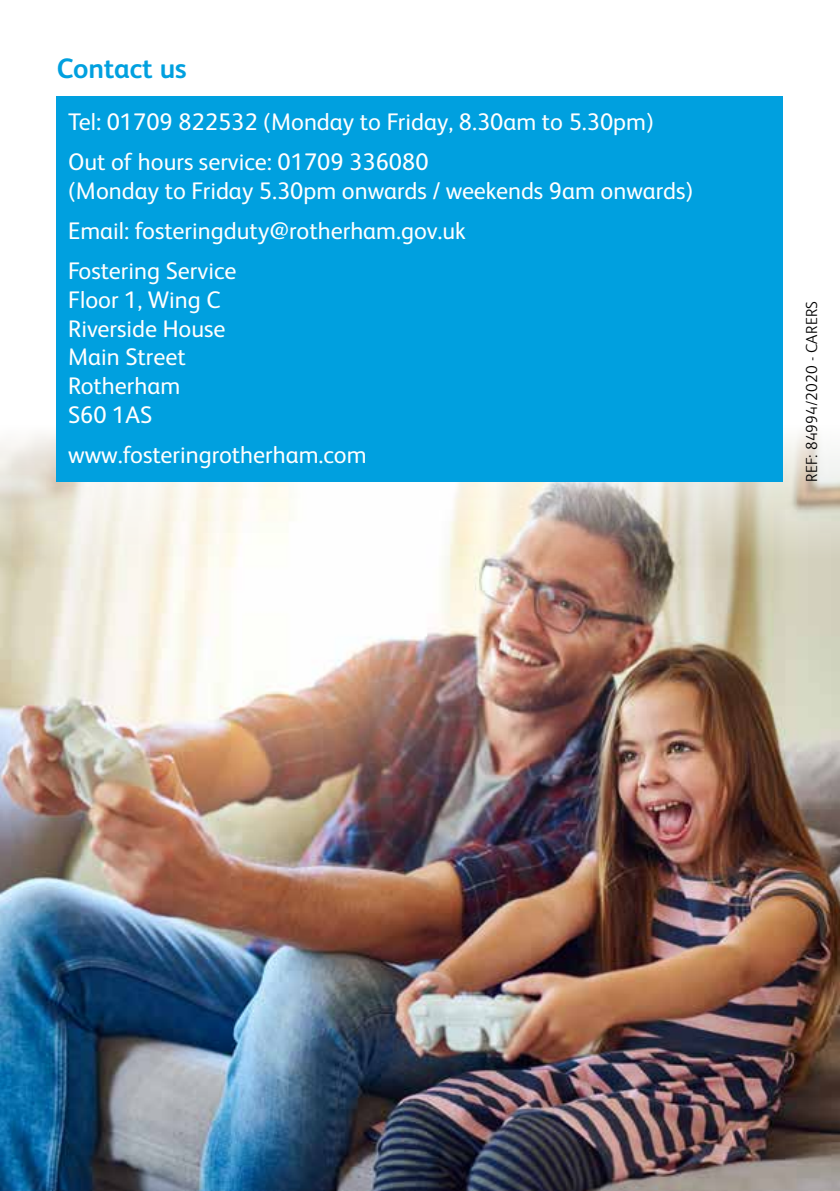
<style>
.page{position:relative;width:840px;height:1191px;background:#fff}
.page>*{position:absolute;margin:0;border:0;box-sizing:border-box;transform-origin:0 0}
.t1{font:700 28px "FS Albert";letter-spacing:-.005em;color:#00a0df}
.t2{font:24px/28.8px "FS Albert";color:#fff}
.t3{font:300 16px "FS Albert";letter-spacing:.01em;color:#000}
</style>
<div class="page">
<img style="left:0;top:559px;width:839px;height:632px">
<svg style="left:0;top:405px;width:839px;height:154px"></svg>
<div style="left:57px;top:96px;width:725px;height:386px;background:#00a0df"></div>
<p class="t1" style="left:57px;top:50px;width:131px">Contact us</p>
<p class="t2" style="left:68px;top:101px;width:587px;line-height:40.2px">Tel: 01709 822532 (Monday to Friday, 8.30am to 5.30pm)<br>Out of hours service: 01709 336080</p>
<p class="t2" style="left:68px;top:170px;width:626px;line-height:40.2px">(Monday to Friday 5.30pm onwards / weekends 9am onwards)<br>Email: fosteringduty@rotherham.gov.uk<br>Fostering Service</p>
<p class="t2" style="left:68px;top:285px;width:159px">Floor 1, Wing C<br>Riverside House<br>Main Street<br>Rotherham<br>S60 1AS</p>
<p class="t2" style="left:68px;top:440px;width:300px">www.fosteringrotherham.com</p>
<p class="t3" style="left:802px;top:482px;width:183px;rotate:-90deg">REF: 84994/2020 - CARERS</p>
</div>
